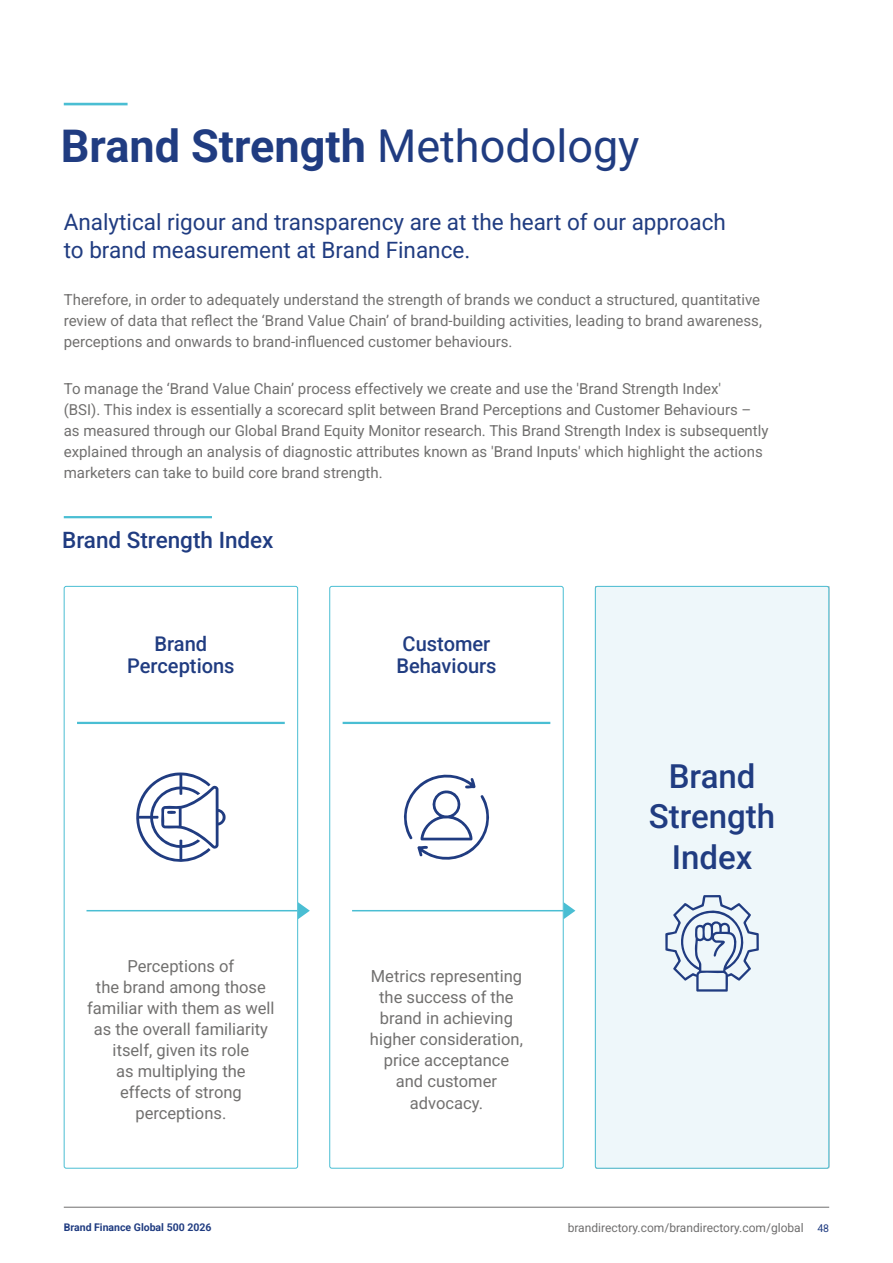
<style>
.page{position:relative;width:893px;height:1263px;background:#fff}
.page>*{position:absolute;margin:0;border:0;box-sizing:border-box;transform-origin:0 0}
.t1{font:700 45px "Roboto";color:#203c81}
.t2{font:500 33px/40.5px "Roboto";color:#203c81;text-align:center}
.t3{font:22.5px/28.5px "Roboto";color:#203c81}
.t4{font:500 22.5px "Roboto";color:#203c81}
.t5{font:500 20.25px/22.5px "Roboto";color:#203c81;text-align:center}
.t6{font:16.5px/21px "Roboto";color:#71706f;text-align:center}
.t7{font:15px/21px "Roboto";color:#71706f}
.t8{font:12px "Roboto";color:#706f6f}
.t9{font:700 10.5px "Roboto";color:#203c81}
.t10{font:10.5px "Roboto";color:#203c81}
.s1{font-weight:400}
</style>
<div class="page">
<hr style="left:64px;top:103px;width:64px;height:2px;background:#4abed3">
<hr style="left:64px;top:516px;width:148px;height:2px;background:#4abed3">
<div style="left:595px;top:586px;width:234px;height:582px;background:#eef7fa;border-radius:2px"></div>
<div style="left:595px;top:586px;width:234px;height:582px;border:1px solid #4abed3;border-radius:2px"></div>
<svg style="left:665px;top:895px;width:94px;height:97px"></svg>
<div style="left:64px;top:586px;width:234px;height:582px;border:1px solid #4abed3;border-radius:2px"></div>
<hr style="left:87px;top:910px;width:210px;height:1px;background:#4abed3">
<svg style="left:298px;top:902px;width:12px;height:17px"></svg>
<svg style="left:136px;top:772px;width:90px;height:90px"></svg>
<hr style="left:77px;top:722px;width:208px;height:2px;background:#4abed3">
<div style="left:329px;top:586px;width:235px;height:582px;border:1px solid #4abed3;border-radius:2px"></div>
<svg style="left:403px;top:774px;width:87px;height:86px"></svg>
<hr style="left:352px;top:910px;width:211px;height:1px;background:#4abed3">
<svg style="left:564px;top:902px;width:11px;height:17px"></svg>
<hr style="left:343px;top:722px;width:207px;height:2px;background:#4abed3">
<hr style="left:64px;top:1207px;width:765px;height:1px;background:#706f6f">
<h1 class="t1" style="left:61px;top:114px;width:580px">Brand Strength <span class="s1">Methodology</span></h1>
<h3 class="t3" style="left:64px;top:206px;width:664px">Analytical rigour and transparency are at the heart of our approach to brand measurement at Brand Finance.</h3>
<p class="t7" style="left:64px;top:289px;width:700px">Therefore, in order to adequately understand the strength of brands we conduct a structured, quantitative review of data that reflect the ‘Brand Value Chain’ of brand-building activities, leading to brand awareness, perceptions and onwards to brand-influenced customer behaviours.</p>
<p class="t7" style="left:64px;top:377px;width:706px">To manage the ‘Brand Value Chain’ process effectively we create and use the 'Brand Strength Index'<br>(BSI). This index is essentially a scorecard split between Brand Perceptions and Customer Behaviours – as measured through our Global Brand Equity Monitor research. This Brand Strength Index is subsequently explained through an analysis of diagnostic attributes known as 'Brand Inputs' which highlight the actions marketers can take to build core brand strength.</p>
<h3 class="t4" style="left:62px;top:524px;width:213px">Brand Strength Index</h3>
<h3 class="t5" style="left:127px;top:632px;width:109px">Brand<br>Perceptions</h3>
<h3 class="t5" style="left:396px;top:632px;width:102px">Customer<br>Behaviours</h3>
<p class="t6" style="left:87px;top:955px;width:189px">Perceptions of<br>the brand among those familiar with them as well as the overall familiarity itself, given its role<br>as multiplying the<br>effects of strong perceptions.</p>
<p class="t6" style="left:370px;top:965px;width:155px">Metrics representing the success of the brand in achieving higher consideration, price acceptance and customer advocacy.</p>
<h2 class="t2" style="left:649px;top:754px;width:128px">Brand<br>Strength<br>Index</h2>
<p class="t9" style="left:64px;top:1220px;width:149px">Brand Finance Global 500 2026</p>
<p class="t8" style="left:568px;top:1219px;width:237px">brandirectory.com/brandirectory.com/global</p>
<p class="t10" style="left:817px;top:1220px;width:13px">48</p>
</div>
